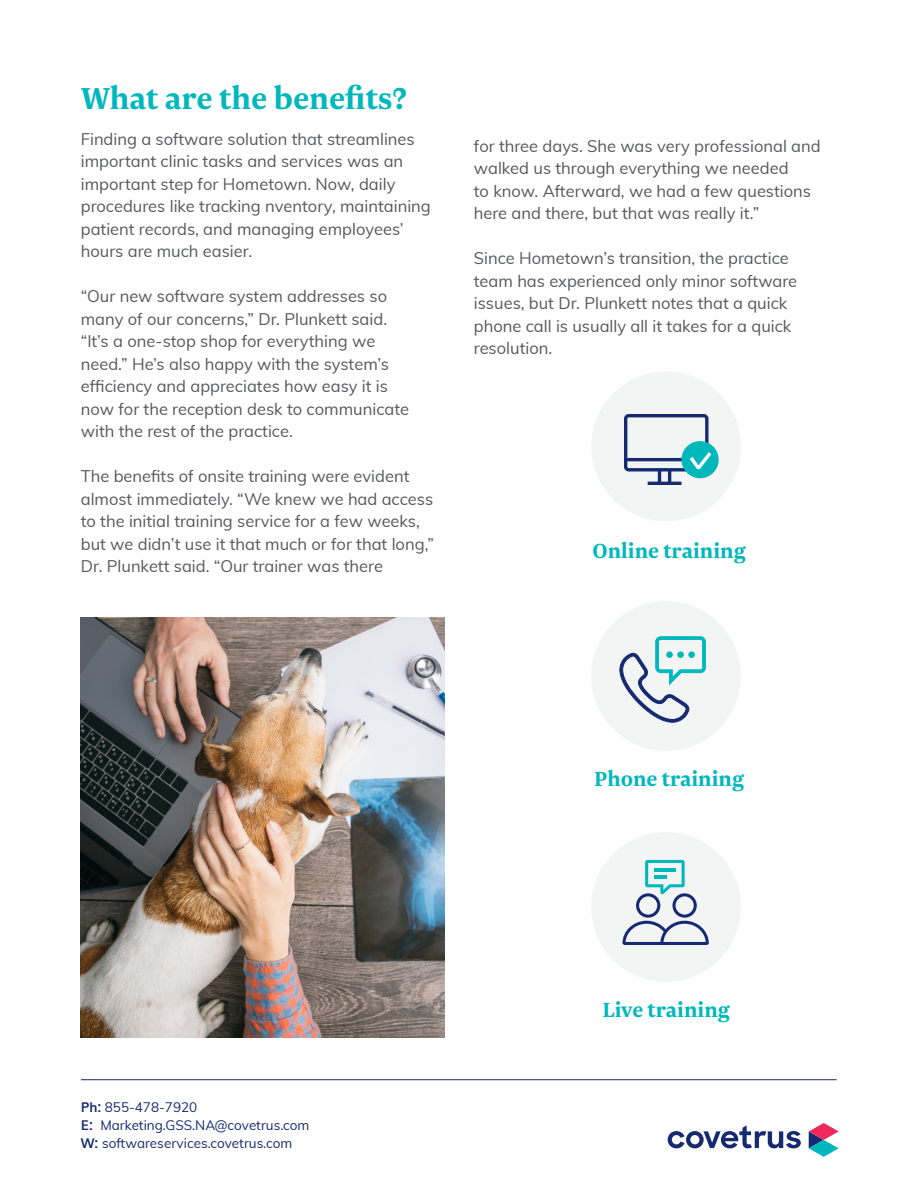
<style>
.page{position:relative;width:918px;height:1188px;background:#fff}
.page>*{position:absolute;margin:0;border:0;box-sizing:border-box;transform-origin:0 0}
.Sub_heading{font:700 35.55px "Newzald";color:#00b8bc}
.Heading{font:700 24px "Newzald";color:#00b8bc}
.Body_Copy{font:16.5px/22.5px "Muli";color:#57585a}
.t1{font:13.5px/18px "Muli";color:#162a71}
.s1{font-weight:700}
</style>
<div class="page">
<svg style="left:668px;top:1125px;width:133px;height:23px"></svg>
<svg style="left:809px;top:1123px;width:30px;height:34px"></svg>
<hr style="left:81px;top:1079px;width:756px;height:1px;background:#162a71">
<div style="left:591px;top:371px;width:150px;height:150px;background:#f3f4f4;border-radius:50%"></div>
<div style="left:681px;top:441px;width:38px;height:37px;background:#00b8bc;border-radius:50%"></div>
<svg style="left:624px;top:414px;width:87px;height:71px"></svg>
<div style="left:591px;top:601px;width:150px;height:150px;background:#f3f4f4;border-radius:50%"></div>
<svg style="left:619px;top:636px;width:87px;height:87px"></svg>
<div style="left:688px;top:651px;width:7px;height:7px;border:1px solid #00b8bc;border-radius:50%"></div>
<div style="left:591px;top:832px;width:150px;height:150px;background:#f3f4f4;border-radius:50%"></div>
<svg style="left:622px;top:860px;width:87px;height:85px"></svg>
<img style="left:81px;top:618px;width:363px;height:420px">
<p class="Sub_heading" style="left:81px;top:76px;width:328px">What are the benefits?</p>
<p class="Body_Copy" style="left:81px;top:127px;width:352px">Finding a software solution that streamlines important clinic tasks and services was an important step for Hometown. Now, daily procedures like tracking nventory, maintaining patient records, and managing employees’ hours are much easier.</p>
<p class="Body_Copy" style="left:81px;top:284px;width:330px">“Our new software system addresses so many of our concerns,” Dr. Plunkett said. “It’s a one-stop shop for everything we need.” He’s also happy with the system’s efficiency and appreciates how easy it is now for the reception desk to communicate with the rest of the practice.</p>
<p class="Body_Copy" style="left:81px;top:464px;width:355px">The benefits of onsite training were evident almost immediately. “We knew we had access to the initial training service for a few weeks, but we didn’t use it that much or for that long,” Dr. Plunkett said. “Our trainer was there</p>
<p class="Body_Copy" style="left:474px;top:134px;width:348px">for three days. She was very professional and</p>
<p class="Body_Copy" style="left:474px;top:156px;width:316px">walked us through everything we needed</p>
<p class="Body_Copy" style="left:474px;top:179px;width:339px">to know. Afterward, we had a few questions here and there, but that was really it.”</p>
<p class="Body_Copy" style="left:474px;top:246px;width:325px">Since Hometown’s transition, the practice team has experienced only minor software issues, but Dr. Plunkett notes that a quick phone call is usually all it takes for a quick resolution.</p>
<p class="Heading" style="left:593px;top:535px;width:154px">Online training</p>
<p class="Heading" style="left:594px;top:763px;width:151px">Phone training</p>
<p class="t1" style="left:81px;top:1097px;width:118px"><span class="s1">Ph:</span> 855-478-7920</p>
<p class="t1" style="left:81px;top:1115px;width:230px"><span class="s1">E:</span> Marketing.GSS.NA@covetrus.com<br><span class="s1">W:</span> softwareservices.covetrus.com</p>
<p class="Heading" style="left:602px;top:994px;width:129px">Live training</p>
</div>
